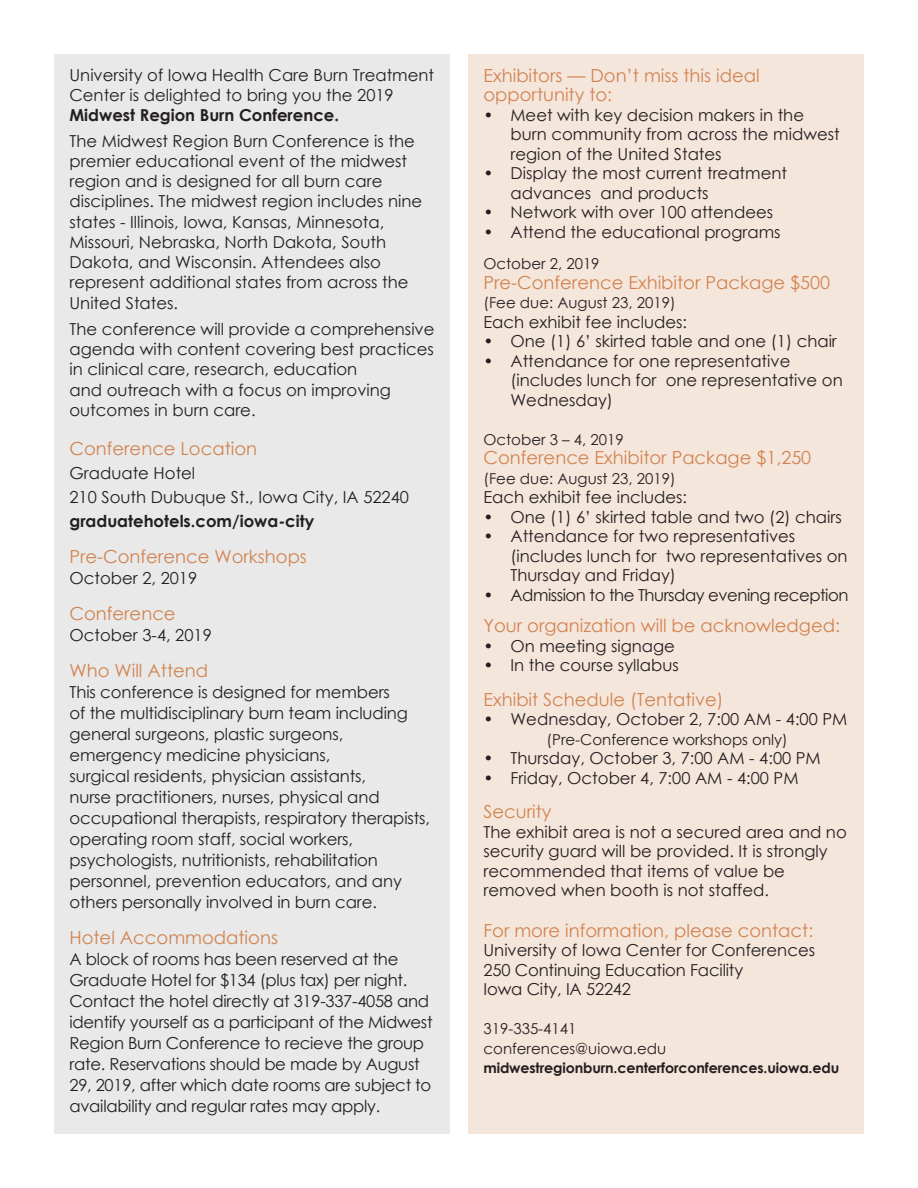
<style>
.page{position:relative;width:918px;height:1188px;background:#fff}
.page>*{position:absolute;margin:0;border:0;box-sizing:border-box;transform-origin:0 0}
.Paragraph_Style_1{font:18px/19.5px "Century Gothic";color:#d18350}
.Paragraph_Style_1-2{font:16.5px/21px "Century Gothic";color:#231f20}
.Paragraph_Style_1-3{font:16.5px "Century Gothic";letter-spacing:-.03em;color:#231f20}
.t1{font:700 16.5px "Century Gothic";color:#231f20}
.Paragraph_Style_1-4{font:15px "Century Gothic";color:#231f20}
.Paragraph_Style_1-5{font:700 14.25px "Century Gothic";letter-spacing:-.01em;color:#231f20}
.s1{font-weight:700}
</style>
<div class="page">
<div style="left:54px;top:54px;width:396px;height:1080px;background:#e9e9e9"></div>
<div style="left:468px;top:54px;width:396px;height:1080px;background:#f5e6dc"></div>
<p class="Paragraph_Style_1-2" style="left:69px;top:64px;width:366px;line-height:20.2px">University of Iowa Health Care Burn Treatment<br>Center is delighted to bring you the 2019<br><span class="s1">Midwest Region Burn Conference.</span></p>
<p class="Paragraph_Style_1-2" style="left:69px;top:130px;width:354px;line-height:20.2px">The Midwest Region Burn Conference is the premier educational event of the midwest region and is designed for all burn care disciplines. The midwest region includes nine states - Illinois, Iowa, Kansas, Minnesota, Missouri, Nebraska, North Dakota, South Dakota, and Wisconsin. Attendees also represent additional states from across the United States.</p>
<p class="Paragraph_Style_1-2" style="left:69px;top:319px;width:367px;line-height:20.2px">The conference will provide a comprehensive agenda with content covering best practices in clinical care, research, education<br>and outreach with a focus on improving outcomes in burn care.</p>
<p class="Paragraph_Style_1" style="left:69px;top:438px;width:189px">Conference Location</p>
<p class="Paragraph_Style_1-2" style="left:69px;top:462px;width:127px">Graduate Hotel</p>
<p class="Paragraph_Style_1-2" style="left:69px;top:486px;width:341px">210 South Dubuque St., Iowa City, IA 52240</p>
<p class="t1" style="left:69px;top:508px;width:246px">graduatehotels.com/iowa-city</p>
<p class="Paragraph_Style_1" style="left:69px;top:546px;width:239px">Pre-Conference Workshops</p>
<p class="Paragraph_Style_1-2" style="left:69px;top:567px;width:129px">October 2, 2019</p>
<p class="Paragraph_Style_1" style="left:69px;top:603px;width:108px">Conference</p>
<p class="Paragraph_Style_1-2" style="left:69px;top:624px;width:144px">October 3-4, 2019</p>
<p class="Paragraph_Style_1" style="left:69px;top:660px;width:140px">Who Will Attend</p>
<p class="Paragraph_Style_1-2" style="left:69px;top:681px;width:362px">This conference is designed for members<br>of the multidisciplinary burn team including general surgeons, plastic surgeons, emergency medicine physicians,<br>surgical residents, physician assistants,<br>nurse practitioners, nurses, physical and occupational therapists, respiratory therapists, operating room staff, social workers, psychologists, nutritionists, rehabilitation personnel, prevention educators, and any others personally involved in burn care.</p>
<p class="Paragraph_Style_1" style="left:69px;top:927px;width:210px">Hotel Accommodations</p>
<p class="Paragraph_Style_1-2" style="left:69px;top:948px;width:365px">A block of rooms has been reserved at the Graduate Hotel for $134 (plus tax) per night.<br>Contact the hotel directly at 319-337-4058 and identify yourself as a participant of the Midwest Region Burn Conference to recieve the group rate. Reservations should be made by August 29, 2019, after which date rooms are subject to availability and regular rates may apply.</p>
<p class="Paragraph_Style_1" style="left:483px;top:65px;width:278px">Exhibitors — Don’t miss this ideal opportunity to:</p>
<p class="Paragraph_Style_1-2" style="left:510px;top:105px;width:331px;line-height:19.5px;text-indent:-27px">• Meet with key decision makers in the burn community from across the midwest region of the United States</p>
<p class="Paragraph_Style_1-2" style="left:510px;top:163px;width:278px;line-height:19.5px;text-indent:-27px">• Display the most current treatment advances and products</p>
<p class="Paragraph_Style_1-2" style="left:483px;top:202px;width:291px">• Network with over 100 attendees</p>
<p class="Paragraph_Style_1-2" style="left:483px;top:221px;width:299px">• Attend the educational programs</p>
<p class="Paragraph_Style_1-4" style="left:483px;top:253px;width:118px">October 2, 2019</p>
<p class="Paragraph_Style_1" style="left:483px;top:272px;width:348px">Pre-Conference Exhibitor Package $500</p>
<p class="Paragraph_Style_1-4" style="left:483px;top:292px;width:194px">(Fee due: August 23, 2019)</p>
<p class="Paragraph_Style_1-2" style="left:483px;top:311px;width:205px">Each exhibit fee includes:</p>
<p class="Paragraph_Style_1-2" style="left:483px;top:331px;width:355px">• One (1) 6’ skirted table and one (1) chair</p>
<p class="Paragraph_Style_1-2" style="left:510px;top:351px;width:334px;line-height:19.5px;text-indent:-27px">• Attendance for one representative (includes lunch for one representative on<br>Wednesday)</p>
<p class="Paragraph_Style_1-4" style="left:483px;top:429px;width:142px">October 3 – 4, 2019</p>
<p class="Paragraph_Style_1" style="left:483px;top:448px;width:329px">Conference Exhibitor Package $1,250</p>
<p class="Paragraph_Style_1-4" style="left:483px;top:468px;width:194px">(Fee due: August 23, 2019)</p>
<p class="Paragraph_Style_1-2" style="left:483px;top:487px;width:205px">Each exhibit fee includes:</p>
<p class="Paragraph_Style_1-2" style="left:483px;top:506px;width:360px">• One (1) 6’ skirted table and two (2) chairs</p>
<p class="Paragraph_Style_1-2" style="left:510px;top:526px;width:339px;line-height:19.5px;text-indent:-27px">• Attendance for two representatives (includes lunch for two representatives on<br>Thursday and Friday)</p>
<p class="Paragraph_Style_1-3" style="left:483px;top:583px;width:367px">• Admission to the Thursday evening reception</p>
<p class="Paragraph_Style_1" style="left:483px;top:616px;width:358px">Your organization will be acknowledged:</p>
<p class="Paragraph_Style_1-2" style="left:483px;top:635px;width:193px">• On meeting signage</p>
<p class="Paragraph_Style_1-2" style="left:483px;top:655px;width:197px">• In the course syllabus</p>
<p class="Paragraph_Style_1" style="left:483px;top:689px;width:242px">Exhibit Schedule (Tentative)</p>
<p class="Paragraph_Style_1-2" style="left:483px;top:709px;width:365px">• Wednesday, October 2, 7:00 AM - 4:00 PM</p>
<p class="Paragraph_Style_1-4" style="left:547px;top:729px;width:243px">(Pre-Conference workshops only)</p>
<p class="Paragraph_Style_1-2" style="left:483px;top:748px;width:339px">• Thursday, October 3, 7:00 AM - 4:00 PM</p>
<p class="Paragraph_Style_1-2" style="left:483px;top:767px;width:317px">• Friday, October 4, 7:00 AM - 4:00 PM</p>
<p class="Paragraph_Style_1" style="left:483px;top:802px;width:70px">Security</p>
<p class="Paragraph_Style_1-2" style="left:483px;top:822px;width:365px;line-height:19.5px">The exhibit area is not a secured area and no security guard will be provided. It is strongly recommended that items of value be removed when booth is not staffed.</p>
<p class="Paragraph_Style_1" style="left:483px;top:920px;width:331px">For more information, please contact:</p>
<p class="Paragraph_Style_1-2" style="left:483px;top:940px;width:333px">University of Iowa Center for Conferences</p>
<p class="Paragraph_Style_1-2" style="left:483px;top:959px;width:261px">250 Continuing Education Facility</p>
<p class="Paragraph_Style_1-2" style="left:483px;top:979px;width:149px">Iowa City, IA 52242</p>
<p class="Paragraph_Style_1-4" style="left:483px;top:1018px;width:95px">319-335-4141</p>
<p class="Paragraph_Style_1-4" style="left:483px;top:1038px;width:184px">conferences@uiowa.edu</p>
<p class="Paragraph_Style_1-5" style="left:483px;top:1057px;width:357px">midwestregionburn.centerforconferences.uiowa.edu</p>
</div>
